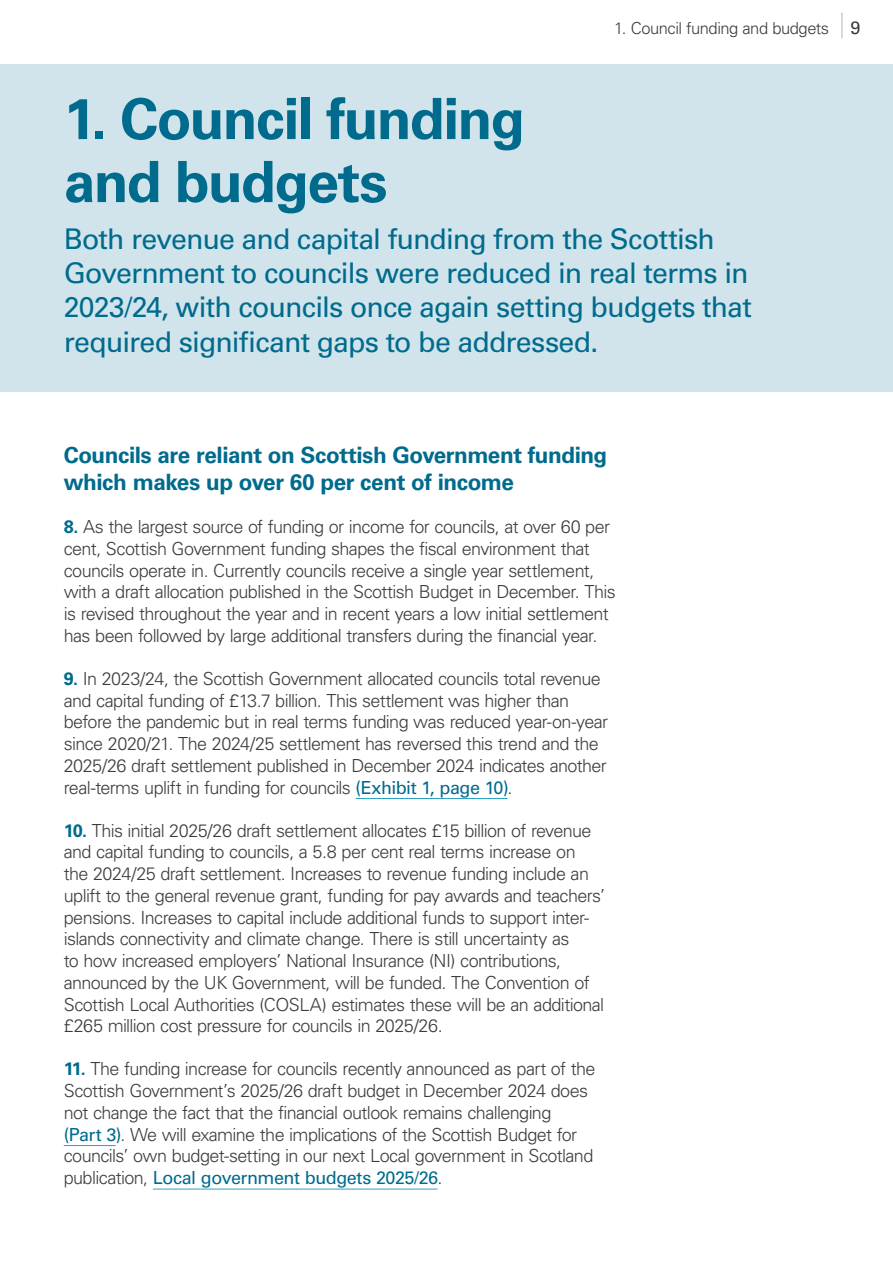
<style>
.page{position:relative;width:893px;height:1263px;background:#fff}
.page>*{position:absolute;margin:0;border:0;box-sizing:border-box;transform-origin:0 0}
.AS-P01-Chapter_head{font:700 57px/63px "Univers LT Pro 65";letter-spacing:-.03em;color:#006b8d}
.AS-P02-Chapter_subhead{font:28.5px/34.2px "Univers LT Pro 55 Roman";letter-spacing:-.03em;color:#006b8d}
.AS-P03-Subhead_1{font:700 22.5px/27px "Univers LT Pro 65";letter-spacing:-.02em;color:#006b8d}
.AS-P07-Body_numbered{font:300 18px/21.8px "Univers LT Pro 45";letter-spacing:-.035em;color:#3c3c3b}
.t1{font:300 16.5px "Univers LT Pro 45";letter-spacing:-.03em;color:#3c3c3b}
.s1{font-family:"Univers LT Pro 55 Roman";font-weight:400;font-size:18px}
.s2{font-family:"Univers LT Pro 65";font-weight:700;color:#006b8d}
.s3{font-family:"Univers LT Pro 55 Roman";font-weight:400;color:#006b8d}
</style>
<div class="page">
<div style="left:0;top:64px;width:893px;height:328px;background:#d1e4eb"></div>
<hr style="left:356px;top:798px;width:151px;height:1px;background:#2da1c2">
<hr style="left:64px;top:1145px;width:52px;height:1px;background:#2da1c2">
<hr style="left:153px;top:1189px;width:285px;height:1px;background:#2da1c2">
<svg style="left:842px;top:13px;width:1px;height:25px"></svg>
<p class="t1" style="left:614px;top:17px;width:248px">1. Council funding and budgets <span class="s1">9</span></p>
<h2 class="AS-P01-Chapter_head" style="left:64px;top:85px;width:463px">1. Council funding and budgets</h2>
<h2 class="AS-P02-Chapter_subhead" style="left:64px;top:221px;width:690px">Both revenue and capital funding from the Scottish Government to councils were reduced in real terms in 2023/24, with councils once again setting budgets that required significant gaps to be addressed.</h2>
<h3 class="AS-P03-Subhead_1" style="left:64px;top:440px;width:545px">Councils are reliant on Scottish Government funding which makes up over 60 per cent of income</h3>
<p class="AS-P07-Body_numbered" style="left:64px;top:515px;width:553px"><span class="s2">8.</span> As the largest source of funding or income for councils, at over 60 per cent, Scottish Government funding shapes the fiscal environment that councils operate in. Currently councils receive a single year settlement, with a draft allocation published in the Scottish Budget in December. This is revised throughout the year and in recent years a low initial settlement has been followed by large additional transfers during the financial year.</p>
<p class="AS-P07-Body_numbered" style="left:64px;top:667px;width:546px"><span class="s2">9.</span> In 2023/24, the Scottish Government allocated councils total revenue and capital funding of £13.7 billion. This settlement was higher than before the pandemic but in real terms funding was reduced year-on-year since 2020/21. The 2024/25 settlement has reversed this trend and the 2025/26 draft settlement published in December 2024 indicates another real-terms uplift in funding for councils <span class="s3">(Exhibit 1, page 10)</span>.</p>
<p class="AS-P07-Body_numbered" style="left:64px;top:819px;width:543px"><span class="s2">10.</span> This initial 2025/26 draft settlement allocates £15 billion of revenue and capital funding to councils, a 5.8 per cent real terms increase on<br>the 2024/25 draft settlement. Increases to revenue funding include an uplift to the general revenue grant, funding for pay awards and teachers’ pensions. Increases to capital include additional funds to support inter&shy;islands connectivity and climate change. There is still uncertainty as<br>to how increased employers’ National Insurance (NI) contributions, announced by the UK Government, will be funded. The Convention of Scottish Local Authorities (COSLA) estimates these will be an additional £265 million cost pressure for councils in 2025/26.</p>
<p class="AS-P07-Body_numbered" style="left:64px;top:1058px;width:533px"><span class="s2">11.</span> The funding increase for councils recently announced as part of the Scottish Government’s 2025/26 draft budget in December 2024 does not change the fact that the financial outlook remains challenging<br><span class="s3">(Part 3)</span>. We will examine the implications of the Scottish Budget for councils’ own budget-setting in our next Local government in Scotland publication, <span class="s3">Local government budgets 2025/26</span>.</p>
</div>
